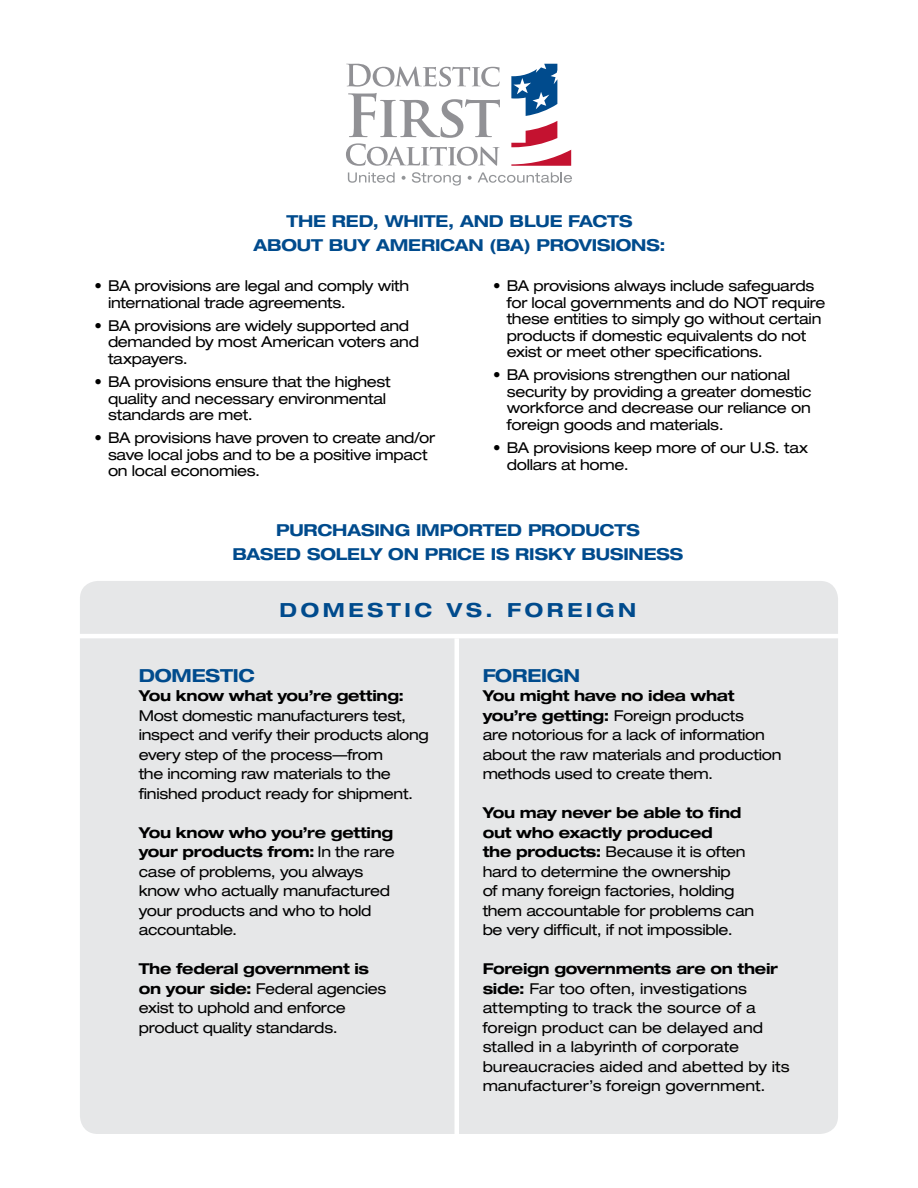
<style>
.page{position:relative;width:918px;height:1188px;background:#fff}
.page>*{position:absolute;margin:0;border:0;box-sizing:border-box;transform-origin:0 0}
.t1{font:700 expanded 19.5px "Helvetica Neue LT Std";letter-spacing:.19em;color:#004b8d}
.t2{font:700 expanded 18px "Helvetica Neue LT Std";letter-spacing:-.01em;color:#004b8d}
.t3{font:700 expanded 16.5px/24px "Helvetica Neue LT Std";letter-spacing:-.01em;color:#004b8d;text-align:center}
.t4{font:expanded 15px/19.5px "Helvetica Neue LT Std";letter-spacing:-.02em;color:#000}
.t5{font:expanded 15px/19.5px "Helvetica Neue LT Std";color:#000}
.t6{font:700 expanded 15px "Helvetica Neue LT Std";letter-spacing:-.015em;color:#000}
.s1{font-weight:700}
</style>
<div class="page">
<div style="left:80px;top:581px;width:758px;height:553px;background:#e6e7e8;border-radius:18px"></div>
<svg style="left:348px;top:172px;width:47px;height:11px"></svg>
<svg style="left:402px;top:176px;width:4px;height:4px"></svg>
<svg style="left:412px;top:172px;width:49px;height:14px"></svg>
<svg style="left:468px;top:176px;width:4px;height:4px"></svg>
<svg style="left:478px;top:172px;width:94px;height:11px"></svg>
<svg style="left:511px;top:64px;width:60px;height:102px"></svg>
<svg style="left:346px;top:64px;width:154px;height:23px"></svg>
<svg style="left:346px;top:93px;width:154px;height:73px"></svg>
<hr style="left:67px;top:634px;width:797px;height:4px;background:#fff">
<div style="left:454px;top:638px;width:5px;height:506px;background:#fff"></div>
<p class="t3" style="left:253px;top:208px;width:414px">The Red, White, and Blue Facts<br>About Buy American (BA) Provisions:</p>
<p class="t4" style="left:108px;top:277px;width:303px;line-height:16.5px;text-indent:-14px">• BA provisions are legal and comply with international trade agreements.</p>
<p class="t4" style="left:108px;top:317px;width:312px;line-height:16.5px;text-indent:-14px">• BA provisions are widely supported and demanded by most American voters and taxpayers.</p>
<p class="t4" style="left:108px;top:373px;width:284px;line-height:16.5px;text-indent:-14px">• BA provisions ensure that the highest quality and necessary environmental standards are met.</p>
<p class="t4" style="left:108px;top:429px;width:329px;line-height:16.5px;text-indent:-14px">• BA provisions have proven to create and/or save local jobs and to be a positive impact on local economies.</p>
<p class="t4" style="left:507px;top:277px;width:320px;line-height:16.5px;text-indent:-13px">• BA provisions always include safeguards for local governments and do NOT require these entities to simply go without certain products if domestic equivalents do not exist or meet other specifications.</p>
<p class="t4" style="left:507px;top:366px;width:306px;line-height:16.5px;text-indent:-13px">• BA provisions strengthen our national security by providing a greater domestic workforce and decrease our reliance on foreign goods and materials.</p>
<p class="t4" style="left:507px;top:439px;width:303px;line-height:16.5px;text-indent:-13px">• BA provisions keep more of our U.S. tax dollars at home.</p>
<p class="t3" style="left:232px;top:517px;width:452px">Purchasing Imported Products<br>Based Solely on Price is Risky Business</p>
<h1 class="t1" style="left:279px;top:597px;width:358px">Domest ic Vs. For eign</h1>
<p class="t2" style="left:139px;top:664px;width:117px">Domestic</p>
<p class="t6" style="left:139px;top:687px;width:267px">You know what you’re getting:</p>
<p class="t4" style="left:139px;top:706px;width:292px">Most domestic manufacturers test, inspect and verify their products along every step of the process—from<br>the incoming raw materials to the finished product ready for shipment.</p>
<p class="t4" style="left:139px;top:823px;width:258px"><span class="s1">You know who you’re getting your products from:</span> In the rare case of problems, you always know who actually manufactured your products and who to hold accountable.</p>
<p class="t4" style="left:139px;top:959px;width:249px"><span class="s1">The federal government is on your side:</span> Federal agencies exist to uphold and enforce product quality standards.</p>
<p class="t2" style="left:483px;top:664px;width:99px">Foreign</p>
<p class="t4" style="left:483px;top:686px;width:300px"><span class="s1">You might have no idea what you’re getting:</span> Foreign products<br>are notorious for a lack of information about the raw materials and production methods used to create them.</p>
<p class="t4" style="left:483px;top:803px;width:273px"><span class="s1">You may never be able to find out who exactly produced<br>the products:</span> Because it is often hard to determine the ownership<br>of many foreign factories, holding them accountable for problems can be very difficult, if not impossible.</p>
<p class="t5" style="left:483px;top:959px;width:308px"><span class="s1">Foreign governments are on their side:</span> Far too often, investigations attempting to track the source of a foreign product can be delayed and stalled in a labyrinth of corporate bureaucracies aided and abetted by its manufacturer’s foreign government.</p>
</div>
